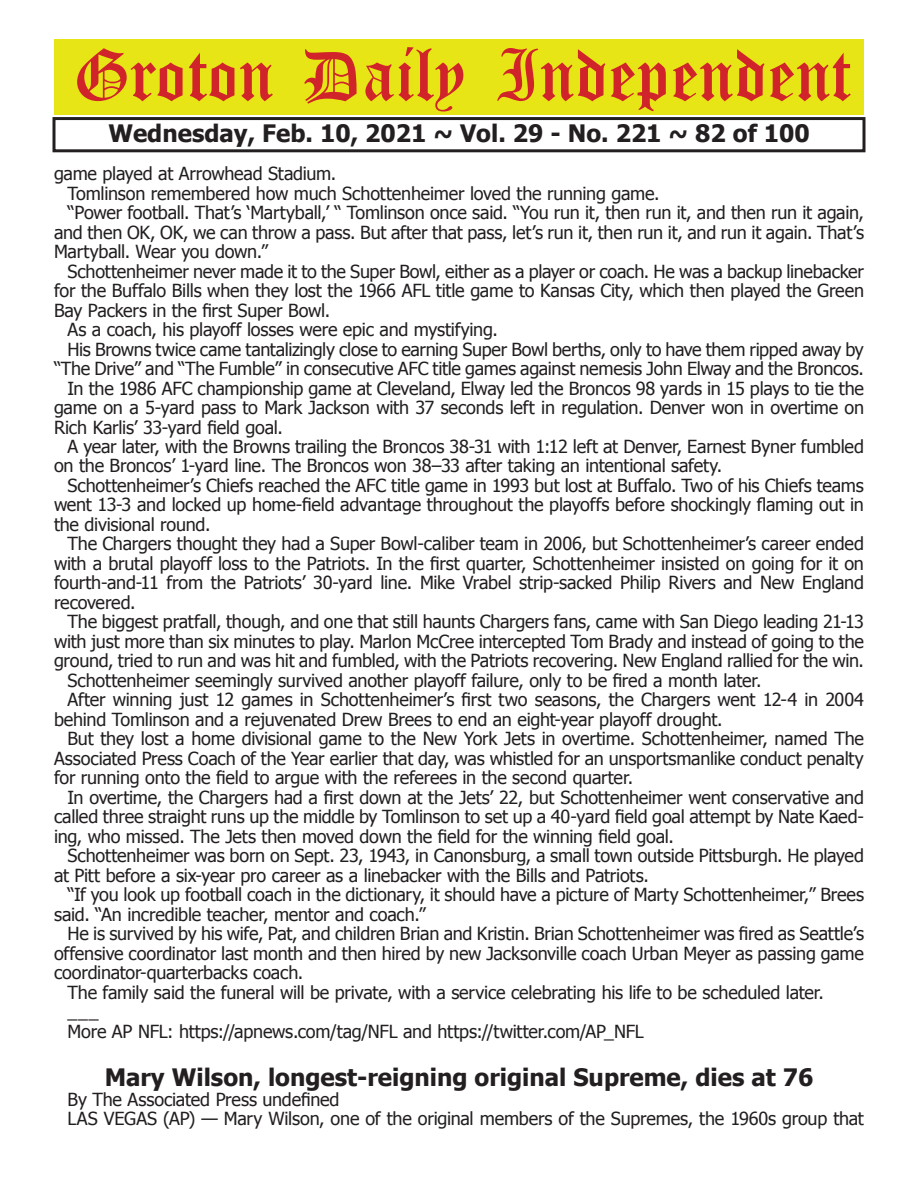
<style>
.page{position:relative;width:918px;height:1188px;background:#fff}
.page>*{position:absolute;margin:0;border:0;box-sizing:border-box;transform-origin:0 0}
.t1{font:54px "Old English Five";color:#d1232a}
.t2{font:700 24px "Tahoma";color:#231f20}
.t3{font:18px/19.5px "Tahoma";letter-spacing:-.015em;color:#231f20}
</style>
<div class="page">
<div style="left:52px;top:117px;width:814px;height:35px;border:3px solid #231f20"></div>
<div style="left:54px;top:40px;width:810px;height:75px;background:#e7e515"></div>
<h1 class="t1" style="left:73px;top:50px;width:779px">Groton Daily Independent</h1>
<h2 class="t2" style="left:108px;top:116px;width:703px">Wednesday, Feb. 10, 2021 ~ Vol. 29 - No. 221 ~ 82 of 100</h2>
<p class="t3" style="left:54px;top:163px;width:284px">game played at Arrowhead Stadium.</p>
<p class="t3" style="left:68px;top:182px;width:594px">Tomlinson remembered how much Schottenheimer loved the running game.</p>
<p class="t3" style="left:68px;top:202px;width:798px">“Power football. That’s ‘Martyball,’ “ Tomlinson once said. “You run it, then run it, and then run it again,</p>
<p class="t3" style="left:54px;top:221px;width:812px">and then OK, OK, we can throw a pass. But after that pass, let’s run it, then run it, and run it again. That’s</p>
<p class="t3" style="left:54px;top:241px;width:216px">Martyball. Wear you down.”</p>
<p class="t3" style="left:68px;top:260px;width:798px">Schottenheimer never made it to the Super Bowl, either as a player or coach. He was a backup linebacker</p>
<p class="t3" style="left:54px;top:280px;width:812px">for the Buffalo Bills when they lost the 1966 AFL title game to Kansas City, which then played the Green</p>
<p class="t3" style="left:54px;top:299px;width:278px">Bay Packers in the first Super Bowl.</p>
<p class="t3" style="left:68px;top:319px;width:432px">As a coach, his playoff losses were epic and mystifying.</p>
<p class="t3" style="left:68px;top:338px;width:798px">His Browns twice came tantalizingly close to earning Super Bowl berths, only to have them ripped away by</p>
<p class="t3" style="left:54px;top:358px;width:812px">“The Drive” and “The Fumble” in consecutive AFC title games against nemesis John Elway and the Broncos.</p>
<p class="t3" style="left:68px;top:377px;width:798px">In the 1986 AFC championship game at Cleveland, Elway led the Broncos 98 yards in 15 plays to tie the</p>
<p class="t3" style="left:54px;top:397px;width:812px">game on a 5-yard pass to Mark Jackson with 37 seconds left in regulation. Denver won in overtime on</p>
<p class="t3" style="left:54px;top:416px;width:230px">Rich Karlis’ 33-yard field goal.</p>
<p class="t3" style="left:68px;top:436px;width:798px">A year later, with the Browns trailing the Broncos 38-31 with 1:12 left at Denver, Earnest Byner fumbled</p>
<p class="t3" style="left:54px;top:455px;width:670px">on the Broncos’ 1-yard line. The Broncos won 38–33 after taking an intentional safety.</p>
<p class="t3" style="left:68px;top:475px;width:798px">Schottenheimer’s Chiefs reached the AFC title game in 1993 but lost at Buffalo. Two of his Chiefs teams</p>
<p class="t3" style="left:54px;top:494px;width:811px">went 13-3 and locked up home-field advantage throughout the playoffs before shockingly flaming out in</p>
<p class="t3" style="left:54px;top:514px;width:158px">the divisional round.</p>
<p class="t3" style="left:68px;top:533px;width:798px">The Chargers thought they had a Super Bowl-caliber team in 2006, but Schottenheimer’s career ended</p>
<p class="t3" style="left:54px;top:553px;width:812px">with a brutal playoff loss to the Patriots. In the first quarter, Schottenheimer insisted on going for it on</p>
<p class="t3" style="left:54px;top:572px;width:812px">fourth-and-11 from the Patriots’ 30-yard line. Mike Vrabel strip-sacked Philip Rivers and New England</p>
<p class="t3" style="left:54px;top:592px;width:83px">recovered.</p>
<p class="t3" style="left:68px;top:611px;width:798px">The biggest pratfall, though, and one that still haunts Chargers fans, came with San Diego leading 21-13</p>
<p class="t3" style="left:54px;top:631px;width:812px">with just more than six minutes to play. Marlon McCree intercepted Tom Brady and instead of going to the</p>
<p class="t3" style="left:54px;top:650px;width:812px">ground, tried to run and was hit and fumbled, with the Patriots recovering. New England rallied for the win.</p>
<p class="t3" style="left:68px;top:670px;width:696px">Schottenheimer seemingly survived another playoff failure, only to be fired a month later.</p>
<p class="t3" style="left:68px;top:689px;width:798px">After winning just 12 games in Schottenheimer’s first two seasons, the Chargers went 12-4 in 2004</p>
<p class="t3" style="left:54px;top:709px;width:670px">behind Tomlinson and a rejuvenated Drew Brees to end an eight-year playoff drought.</p>
<p class="t3" style="left:68px;top:728px;width:798px">But they lost a home divisional game to the New York Jets in overtime. Schottenheimer, named The</p>
<p class="t3" style="left:54px;top:748px;width:811px">Associated Press Coach of the Year earlier that day, was whistled for an unsportsmanlike conduct penalty</p>
<p class="t3" style="left:54px;top:767px;width:581px">for running onto the field to argue with the referees in the second quarter.</p>
<p class="t3" style="left:68px;top:787px;width:798px">In overtime, the Chargers had a first down at the Jets’ 22, but Schottenheimer went conservative and</p>
<p class="t3" style="left:54px;top:806px;width:812px">called three straight runs up the middle by Tomlinson to set up a 40-yard field goal attempt by Nate Kaed-</p>
<p class="t3" style="left:54px;top:826px;width:621px">ing, who missed. The Jets then moved down the field for the winning field goal.</p>
<p class="t3" style="left:68px;top:845px;width:798px">Schottenheimer was born on Sept. 23, 1943, in Canonsburg, a small town outside Pittsburgh. He played</p>
<p class="t3" style="left:54px;top:865px;width:596px">at Pitt before a six-year pro career as a linebacker with the Bills and Patriots.</p>
<p class="t3" style="left:68px;top:884px;width:798px">“If you look up football coach in the dictionary, it should have a picture of Marty Schottenheimer,” Brees</p>
<p class="t3" style="left:54px;top:904px;width:373px">said. “An incredible teacher, mentor and coach.”</p>
<p class="t3" style="left:68px;top:923px;width:798px">He is survived by his wife, Pat, and children Brian and Kristin. Brian Schottenheimer was fired as Seattle’s</p>
<p class="t3" style="left:54px;top:943px;width:811px">offensive coordinator last month and then hired by new Jacksonville coach Urban Meyer as passing game</p>
<p class="t3" style="left:54px;top:962px;width:251px">coordinator-quarterbacks coach.</p>
<p class="t3" style="left:68px;top:982px;width:758px">The family said the funeral will be private, with a service celebrating his life to be scheduled later.</p>
<p class="t3" style="left:68px;top:1001px;width:33px">___</p>
<p class="t3" style="left:68px;top:1021px;width:578px">More AP NFL: https://apnews.com/tag/NFL and https://twitter.com/AP_NFL</p>
<h2 class="t2" style="left:105px;top:1061px;width:710px">Mary Wilson, longest-reigning original Supreme, dies at 76</h2>
<p class="t3" style="left:68px;top:1089px;width:798px">By The Associated Press undefined<br>LAS VEGAS (AP) — Mary Wilson, one of the original members of the Supremes, the 1960s group that</p>
</div>
